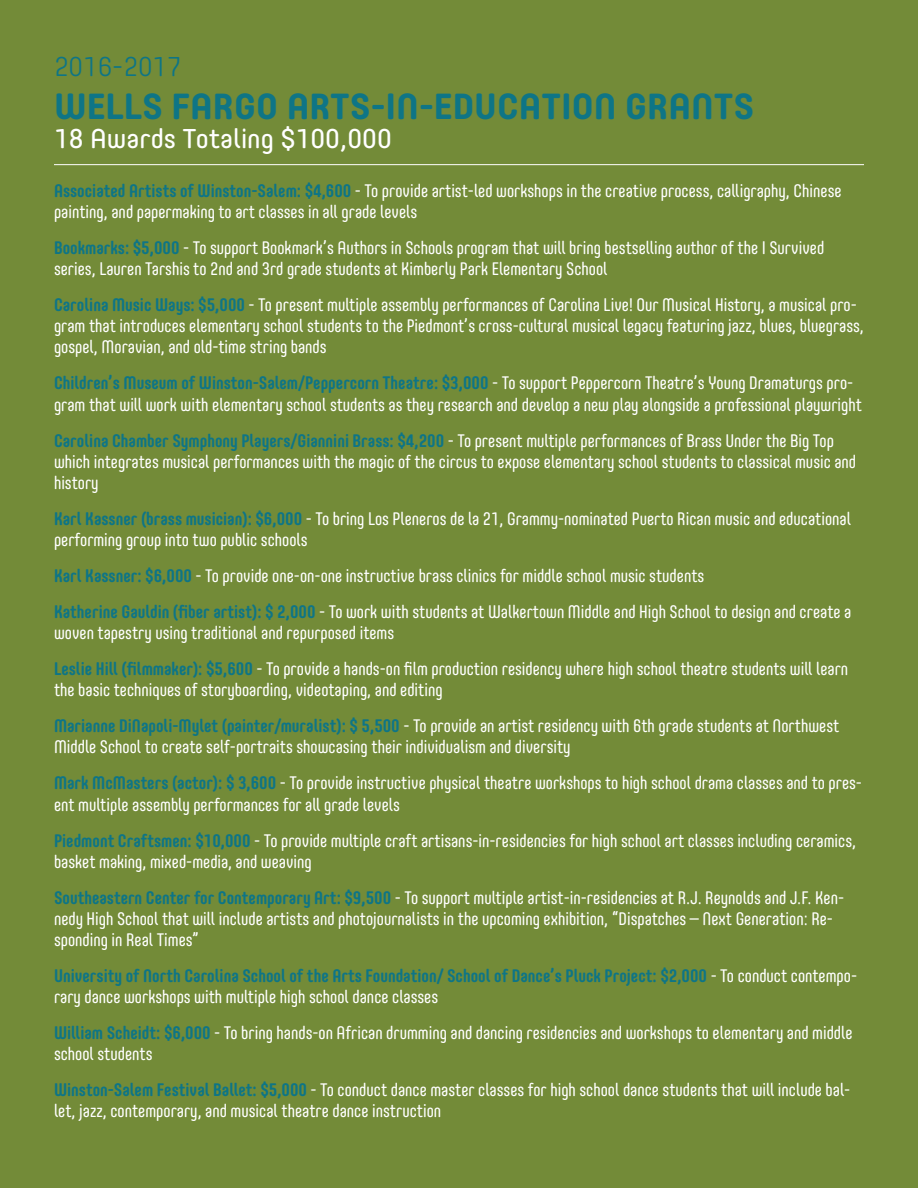
<style>
.page{position:relative;width:918px;height:1188px;background:#738b38}
.page>*{position:absolute;margin:0;border:0;box-sizing:border-box;transform-origin:0 0}
.t1{font:700 36px "Core Mellow 65";color:#0e7586}
.t2{font:27px "Core Mellow 45";color:#fff}
.t3{font:300 27px "Core Mellow 35";color:#0e7586}
.t4{font:18px/36px "Core Mellow 47 Cn";color:#fff}
.t5{font:700 18px "Core Mellow 67 Cn";color:#0e7586}
.s1{font-family:"Core Mellow 67 Cn";font-weight:700;color:#0e7586}
.s2{font-family:"Core Mellow 47 Cn";font-weight:400;color:#fff}
</style>
<div class="page">
<hr style="left:54px;top:164px;width:810px;height:1px;background:#fff">
<h2 class="t3" style="left:54px;top:46px;width:129px">2016-2017</h2>
<h1 class="t1" style="left:54px;top:80px;width:702px">WELLS FARGO ARTS-IN-EDUCATION GRANTS</h1>
<h2 class="t2" style="left:54px;top:118px;width:339px">18 Awards Totaling $100,000</h2>
<p class="t4" style="left:54px;top:179px;width:789px;line-height:21.1px"><span class="s1">Associated Artists of Winston-Salem: $4,600</span> - To provide artist-led workshops in the creative process, calligraphy, Chinese painting, and papermaking to art classes in all grade levels</p>
<p class="t4" style="left:54px;top:236px;width:772px;line-height:21.1px"><span class="s1">Bookmarks: $5,000</span> - To support Bookmark’s Authors in Schools program that will bring bestselling author of the I Survived series, Lauren Tarshis to 2nd and 3rd grade students at Kimberly Park Elementary School</p>
<p class="t4" style="left:54px;top:294px;width:812px;line-height:21.1px"><span class="s1">Carolina Music Ways: $5,000</span> - To present multiple assembly performances of Carolina Live! Our Musical History, a musical pro&shy;gram that introduces elementary school students to the Piedmont’s cross-cultural musical legacy featuring jazz, blues, bluegrass, gospel, Moravian, and old-time string bands</p>
<p class="t5" style="left:54px;top:370px;width:801px">Children’s Museum of Winston-Salem/Peppercorn Theatre: $3,000 <span class="s2">- To support Peppercorn Theatre’s Young Dramaturgs pro-</span></p>
<p class="t4" style="left:54px;top:386px;width:810px">gram that will work with elementary school students as they research and develop a new play alongside a professional playwright</p>
<p class="t5" style="left:54px;top:427px;width:782px">Carolina Chamber Symphony Players/Giannini Brass: $4,200 <span class="s2">- To present multiple performances of Brass Under the Big Top</span></p>
<p class="t4" style="left:54px;top:450px;width:804px;line-height:21.1px">which integrates musical performances with the magic of the circus to expose elementary school students to classical music and history</p>
<p class="t4" style="left:54px;top:507px;width:799px;line-height:21.1px"><span class="s1">Karl Kassner (brass musician): $6,000</span> - To bring Los Pleneros de la 21, Grammy‐nominated Puerto Rican music and educational performing group into two public schools</p>
<p class="t4" style="left:54px;top:557px;width:799px"><span class="s1">Karl Kassner: $6,000</span> - To provide one-on-one instructive brass clinics for middle school music students<br><span class="s1">Katherine Gauldin (fiber artist): $ 2,000</span> - To work with students at Walkertown Middle and High School to design and create a</p>
<p class="t4" style="left:54px;top:614px;width:796px">woven tapestry using traditional and repurposed items<br><span class="s1">Leslie Hill (filmmaker): $5,600</span> - To provide a hands-on film production residency where high school theatre students will learn</p>
<p class="t4" style="left:54px;top:671px;width:787px">the basic techniques of storyboarding, videotaping, and editing<br><span class="s1">Marianne DiNapoli-Mylet (painter/muralist): $ 5,500</span> - To provide an artist residency with 6th grade students at Northwest</p>
<p class="t4" style="left:54px;top:728px;width:810px">Middle School to create self-portraits showcasing their individualism and diversity<br><span class="s1">Mark McMasters (actor): $ 3,600</span> - To provide instructive physical theatre workshops to high school drama classes and to pres-</p>
<p class="t4" style="left:54px;top:786px;width:804px">ent multiple assembly performances for all grade levels<br><span class="s1">Piedmont Craftsmen: $10,000</span> - To provide multiple craft artisans-in-residencies for high school art classes including ceramics,</p>
<p class="t4" style="left:54px;top:843px;width:792px">basket making, mixed-media, and weaving<br><span class="s1">Southeastern Center for Contemporary Art: $9,500</span> - To support multiple artist-in-residencies at R.J. Reynolds and J.F. Ken-</p>
<p class="t4" style="left:54px;top:907px;width:781px;line-height:21.1px">nedy High School that will include artists and photojournalists in the upcoming exhibition, “Dispatches – Next Generation: Re&shy;sponding in Real Times”</p>
<p class="t5" style="left:54px;top:962px;width:805px">University of North Carolina School of the Arts Foundation/ School of Dance’s Pluck Project: $2,000 <span class="s2">- To conduct contempo-</span></p>
<p class="t4" style="left:54px;top:978px;width:800px">rary dance workshops with multiple high school dance classes<br><span class="s1">William Scheidt: $6,000</span> - To bring hands-on African drumming and dancing residencies and workshops to elementary and middle</p>
<p class="t4" style="left:54px;top:1035px;width:798px">school students<br><span class="s1">Winston-Salem Festival Ballet: $5,000</span> - To conduct dance master classes for high school dance students that will include bal-</p>
<p class="t4" style="left:54px;top:1092px;width:389px">let, jazz, contemporary, and musical theatre dance instruction</p>
</div>
